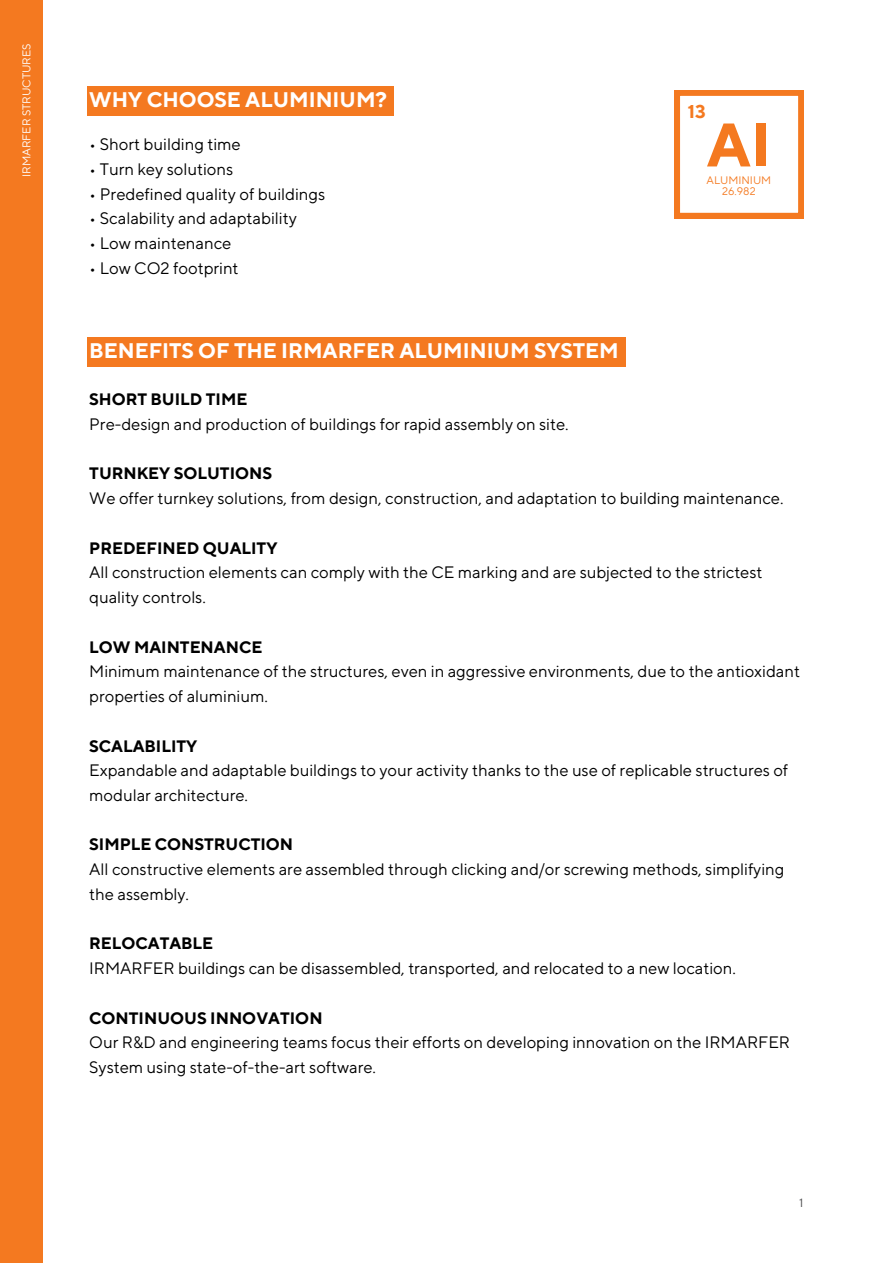
<style>
.page{position:relative;width:893px;height:1264px;background:#fff}
.page>*{position:absolute;margin:0;border:0;box-sizing:border-box;transform-origin:0 0}
.t1{font:700 61.35px "TT Norms Pro";color:#f47920}
.t2{font:700 21px "TT Norms Pro";color:#fff}
.t3{font:700 18.45px "TT Norms Pro";color:#f47920}
.t4{font:16.5px/24.8px "TT Norms Pro";color:#000}
.t5{font:700 16.5px "TT Norms Pro";color:#000}
.t6{font:12px "TT Norms Pro";color:#4d4d4f}
.t7{font:11.25px "TT Norms Pro";color:#fff}
.t8{font:10.8px "TT Norms Pro";color:#f47920}
</style>
<div class="page">
<div style="left:87px;top:87px;width:306px;height:29px;background:#f47920"></div>
<div style="left:87px;top:337px;width:538px;height:29px;background:#f47920"></div>
<svg style="left:674px;top:90px;width:129px;height:128px"></svg>
<div style="left:0;top:0;width:42px;height:1262px;background:#f47920"></div>
<p class="t7" style="left:20px;top:177px;width:135px;rotate:-90deg">IRMARFER STRUCTURES</p>
<p class="t2" style="left:89px;top:87px;width:299px">WHY CHOOSE ALUMINIUM?</p>
<p class="t4" style="left:89px;top:132px;width:153px">• Short building time</p>
<p class="t4" style="left:89px;top:157px;width:145px">• Turn key solutions</p>
<p class="t4" style="left:89px;top:182px;width:237px">• Predefined quality of buildings</p>
<p class="t4" style="left:89px;top:207px;width:209px">• Scalability and adaptability</p>
<p class="t4" style="left:89px;top:231px;width:144px">• Low maintenance</p>
<p class="t4" style="left:89px;top:256px;width:151px">• Low CO2 footprint</p>
<p class="t2" style="left:89px;top:338px;width:531px">BENEFITS OF THE IRMARFER ALUMINIUM SYSTEM</p>
<p class="t3" style="left:687px;top:101px;width:19px">13</p>
<p class="t1" style="left:706px;top:108px;width:66px">AI</p>
<p class="t8" style="left:706px;top:174px;width:66px">ALUMINIUM</p>
<p class="t8" style="left:722px;top:185px;width:35px">26.982</p>
<p class="t5" style="left:89px;top:389px;width:160px">SHORT BUILD TIME</p>
<p class="t4" style="left:89px;top:412px;width:481px">Pre-design and production of buildings for rapid assembly on site.</p>
<p class="t5" style="left:89px;top:463px;width:184px">TURNKEY SOLUTIONS</p>
<p class="t4" style="left:89px;top:486px;width:695px">We offer turnkey solutions, from design, construction, and adaptation to building maintenance.</p>
<p class="t5" style="left:89px;top:538px;width:190px">PREDEFINED QUALITY</p>
<p class="t4" style="left:89px;top:561px;width:674px">All construction elements can comply with the CE marking and are subjected to the strictest quality controls.</p>
<p class="t5" style="left:89px;top:637px;width:174px">LOW MAINTENANCE</p>
<p class="t4" style="left:89px;top:659px;width:712px">Minimum maintenance of the structures, even in aggressive environments, due to the antioxidant properties of aluminium.</p>
<p class="t5" style="left:89px;top:735px;width:109px">SCALABILITY</p>
<p class="t4" style="left:89px;top:758px;width:700px">Expandable and adaptable buildings to your activity thanks to the use of replicable structures of modular architecture.</p>
<p class="t5" style="left:89px;top:834px;width:205px">SIMPLE CONSTRUCTION</p>
<p class="t4" style="left:89px;top:857px;width:696px">All constructive elements are assembled through clicking and/or screwing methods, simplifying the assembly.</p>
<p class="t5" style="left:89px;top:933px;width:125px">RELOCATABLE</p>
<p class="t4" style="left:89px;top:956px;width:648px">IRMARFER buildings can be disassembled, transported, and relocated to a new location.</p>
<p class="t5" style="left:89px;top:1008px;width:235px">CONTINUOUS INNOVATION</p>
<p class="t4" style="left:89px;top:1030px;width:702px">Our R&amp;D and engineering teams focus their efforts on developing innovation on the IRMARFER<br>System using state-of-the-art software.</p>
<p class="t6" style="left:799px;top:1195px;width:6px">1</p>
</div>
